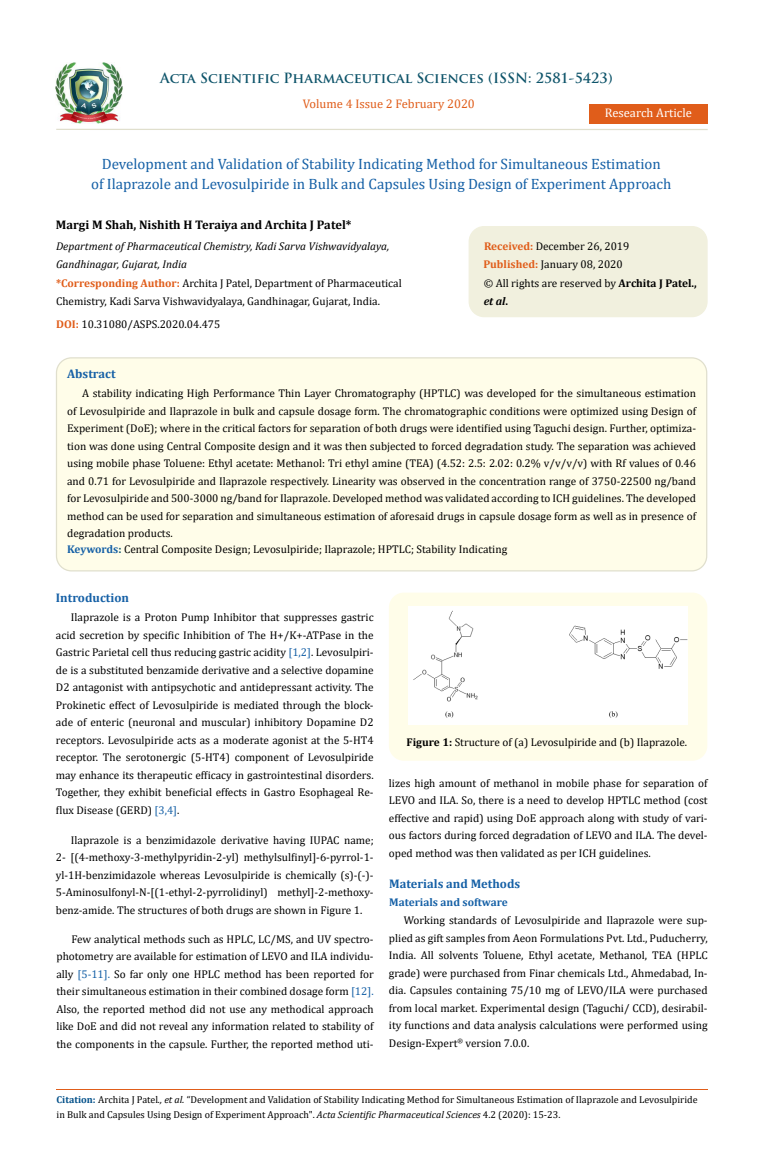
<style>
.page{position:relative;width:764px;height:1170px;background:#fff}
.page>*{position:absolute;margin:0;border:0;box-sizing:border-box;transform-origin:0 0}
.t1{font:15px/20px "Cambria";color:#1560a6;text-align:center}
.t2{font:700 13.75px "Trajan Pro";color:#0e546a}
.t3{font:700 12.5px "Cambria";color:#000}
.t4{font:700 12.5px "Cambria";color:#1560a6}
.t5{font:12.5px "Cambria";color:#e05d1a}
.t6{font:12.5px "Cambria";color:#fff}
.t7{font:11.25px/17.5px "Cambria";color:#000;text-align:justify}
.t8{font:italic 11.25px/17.5px "Cambria";color:#000}
.t9{font:700 11.25px "Cambria";color:#1560a6}
.t10{font:10px/15px "Cambria";color:#000}
.s1{font-weight:700;color:#e05d1a}
.s2{font-weight:700}
.s3{font-weight:700;font-style:italic}
.s4{font-weight:700;color:#1560a6}
.s5{font-weight:700;color:#0e546a}
.s6{color:#1560a6}
.s7{font-weight:700;color:#035089}
.s8{font-style:italic}
</style>
<div class="page">
<img style="left:56px;top:62px;width:66px;height:62px">
<div style="left:589px;top:105px;width:118px;height:19px;background:#e05d1a"></div>
<hr style="left:56px;top:129px;width:651px;height:1px;background:#e0dfcd">
<div style="left:56px;top:358px;width:650px;height:213px;background:#fffde9;border-radius:15px"></div>
<div style="left:56px;top:357px;width:651px;height:214px;border:1px solid #e0dfcd;border-radius:15px"></div>
<hr style="left:57px;top:1089px;width:651px;height:1px;background:#e05d1a">
<div style="left:469px;top:227px;width:238px;height:90px;background:#f1f0de;border-radius:15px"></div>
<div style="left:468px;top:226px;width:239px;height:91px;border:1px solid #f1f0de;border-radius:15px"></div>
<div style="left:389px;top:593px;width:318px;height:168px;background:#fffde9;border-radius:15px"></div>
<div style="left:408px;top:606px;width:279px;height:119px;background:#fff"></div>
<p class="t2" style="left:160px;top:70px;width:454px">Acta Scientific Pharmaceutical Sciences (ISSN: 2581-5423)</p>
<p class="t5" style="left:303px;top:96px;width:174px">Volume 4 Issue 2 February 2020</p>
<p class="t6" style="left:605px;top:105px;width:89px">Research Article</p>
<h1 class="t1" style="left:91px;top:153px;width:582px">Development and Validation of Stability Indicating Method for Simultaneous Estimation<br>of Ilaprazole and Levosulpiride in Bulk and Capsules Using Design of Experiment Approach</h1>
<p class="t3" style="left:56px;top:216px;width:297px">Margi M Shah, Nishith H Teraiya and Archita J Patel*</p>
<p class="t8" style="left:56px;top:237px;width:335px">Department of Pharmaceutical Chemistry, Kadi Sarva Vishwavidyalaya,<br>Gandhinagar, Gujarat, India</p>
<p class="t7" style="left:56px;top:275px;width:347px"><span class="s1">*Corresponding Author:</span> Archita J Patel, Department of Pharmaceutical<br>Chemistry, Kadi Sarva Vishwavidyalaya, Gandhinagar, Gujarat, India.</p>
<p class="t7" style="left:483px;top:238px;width:148px;line-height:17.9px"><span class="s1">Received:</span> December 26, 2019<br><span class="s1">Published:</span> January 08, 2020</p>
<p class="t7" style="left:484px;top:275px;width:214px">© All rights are reserved by <span class="s2">Archita J Patel., </span><span class="s3">et al</span><span class="s2">.</span></p>
<p class="t7" style="left:56px;top:315px;width:166px"><span class="s1">DOI:</span> 10.31080/ASPS.2020.04.475</p>
<p class="t4" style="left:67px;top:365px;width:50px">Abstract</p>
<p class="t7" style="left:67px;top:385px;width:630px;text-indent:15px">A stability indicating High Performance Thin Layer Chromatography (HPTLC) was developed for the simultaneous estimation of Levosulpiride and Ilaprazole in bulk and capsule dosage form. The chromatographic conditions were optimized using Design of Experiment (DoE); where in the critical factors for separation of both drugs were identified using Taguchi design. Further, optimiza&shy;tion was done using Central Composite design and it was then subjected to forced degradation study. The separation was achieved using mobile phase Toluene: Ethyl acetate: Methanol: Tri ethyl amine (TEA) (4.52: 2.5: 2.02: 0.2% v/v/v/v) with Rf values of 0.46 and 0.71 for Levosulpiride and Ilaprazole respectively. Linearity was observed in the concentration range of 3750-22500 ng/band for Levosulpiride and 500-3000 ng/band for Ilaprazole. Developed method was validated according to ICH guidelines. The developed method can be used for separation and simultaneous estimation of aforesaid drugs in capsule dosage form as well as in presence of degradation products.</p>
<p class="t7" style="left:67px;top:540px;width:441px"><span class="s4">Keywords</span><span class="s5">:</span> Central Composite Design; Levosulpiride; Ilaprazole; HPTLC; Stability Indicating</p>
<p class="t4" style="left:56px;top:589px;width:75px">Introduction</p>
<p class="t7" style="left:56px;top:609px;width:319px;text-indent:15px">Ilaprazole is a Proton Pump Inhibitor that suppresses gastric acid secretion by specific Inhibition of The H+/K+-ATPase in the Gastric Parietal cell thus reducing gastric acidity <span class="s6">[1,2]</span>. Levosulpiri&shy;de is a substituted benzamide derivative and a selective dopamine D2 antagonist with antipsychotic and antidepressant activity. The Prokinetic effect of Levosulpiride is mediated through the block&shy;ade of enteric (neuronal and muscular) inhibitory Dopamine D2 receptors. Levosulpiride acts as a moderate agonist at the 5-HT4 receptor. The serotonergic (5-HT4) component of Levosulpiride may enhance its therapeutic efficacy in gastrointestinal disorders.<br>Together, they exhibit beneficial effects in Gastro Esophageal Re&shy;flux Disease (GERD) <span class="s6">[3,4]</span>.</p>
<p class="t7" style="left:56px;top:831px;width:319px;text-indent:15px">Ilaprazole is a benzimidazole derivative having IUPAC name; 2- [(4-methoxy-3-methylpyridin-2-yl) methylsulfinyl]-6-pyrrol-1- yl-1H-benzimidazole whereas Levosulpiride is chemically (s)-(-)- 5-Aminosulfonyl-N-[(1-ethyl-2-pyrrolidinyl) methyl]-2-methoxy&shy;benz-amide. The structures of both drugs are shown in Figure 1.</p>
<p class="t7" style="left:56px;top:930px;width:319px;text-indent:15px">Few analytical methods such as HPLC, LC/MS, and UV spectro&shy;photometry are available for estimation of LEVO and ILA individu&shy;ally <span class="s6">[5-11].</span> So far only one HPLC method has been reported for their simultaneous estimation in their combined dosage form <span class="s6">[12].<br></span>Also, the reported method did not use any methodical approach like DoE and did not reveal any information related to stability of the components in the capsule. Further, the reported method uti-</p>
<p class="t7" style="left:406px;top:734px;width:282px"><span class="s2">Figure 1:</span> Structure of (a) Levosulpiride and (b) Ilaprazole.</p>
<p class="t7" style="left:389px;top:774px;width:320px">lizes high amount of methanol in mobile phase for separation of LEVO and ILA. So, there is a need to develop HPTLC method (cost effective and rapid) using DoE approach along with study of vari&shy;ous factors during forced degradation of LEVO and ILA. The devel&shy;oped method was then validated as per ICH guidelines.</p>
<p class="t4" style="left:389px;top:875px;width:133px">Materials and Methods</p>
<p class="t9" style="left:389px;top:894px;width:120px">Materials and software</p>
<p class="t7" style="left:389px;top:912px;width:320px;text-indent:15px">Working standards of Levosulpiride and Ilaprazole were sup&shy;plied as gift samples from Aeon Formulations Pvt. Ltd., Puducherry, India. All solvents Toluene, Ethyl acetate, Methanol, TEA (HPLC grade) were purchased from Finar chemicals Ltd., Ahmedabad, In&shy;dia. Capsules containing 75/10 mg of LEVO/ILA were purchased from local market. Experimental design (Taguchi/ CCD), desirabil&shy;ity functions and data analysis calculations were performed using Design-Expert<sup>®</sup> version 7.0.0.</p>
<p class="t10" style="left:57px;top:1092px;width:642px"><span class="s7">Citation:</span> Archita J Patel<span class="s8">., et al.</span> “Development and Validation of Stability Indicating Method for Simultaneous Estimation of Ilaprazole and Levosulpiride in Bulk and Capsules Using Design of Experiment Approach". <span class="s8">Acta Scientific Pharmaceutical Sciences</span> 4.2 (2020): 15-23.</p>
</div>
